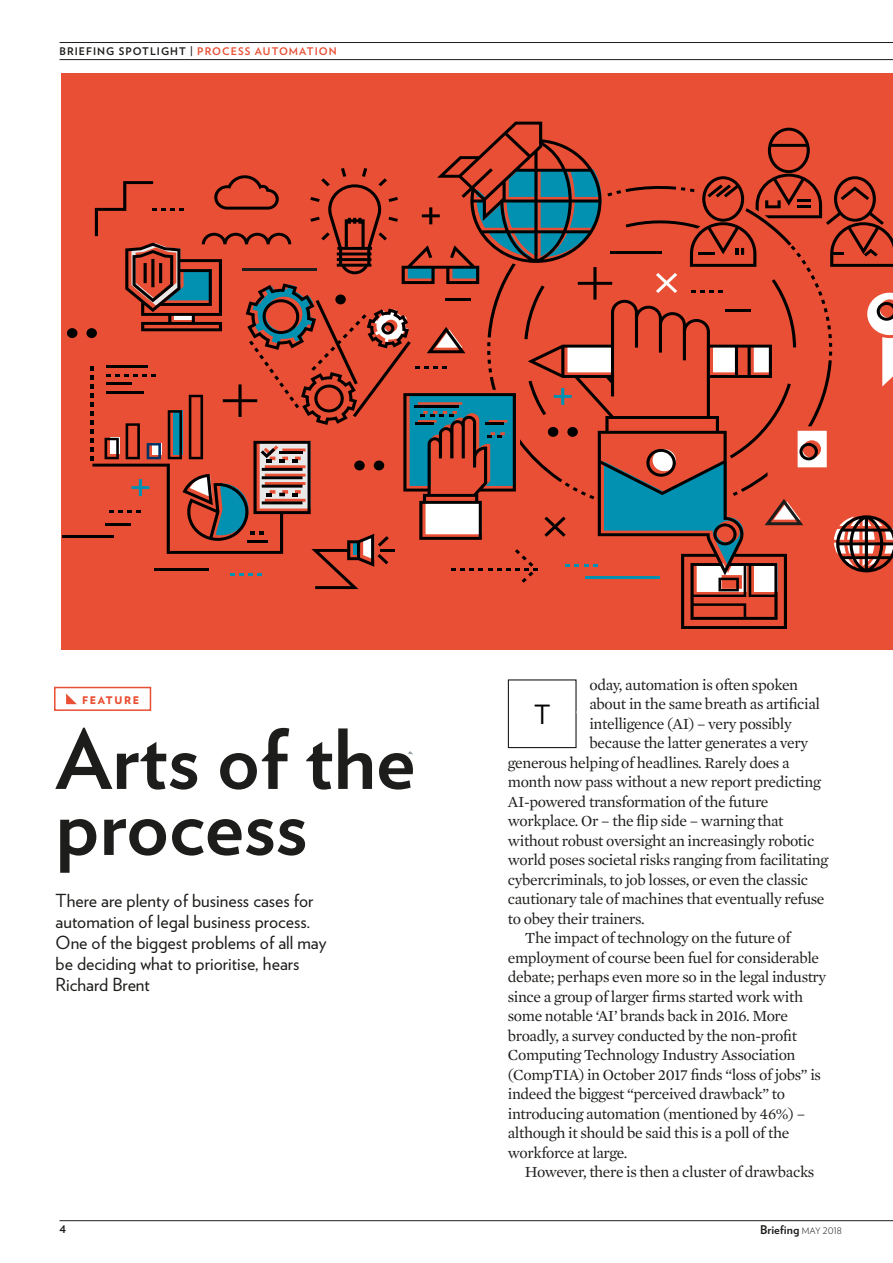
<style>
.page{position:relative;width:893px;height:1263px;background:#fff}
.page>*{position:absolute;margin:0;border:0;box-sizing:border-box;transform-origin:0 0}
.Feature_Headline{font:700 82.5px/66px "Verlag";color:#1d1d1b}
.Feature_1st_para{font:26.4px "Verlag";color:#000}
.Sell{font:18px/21px "Verlag";color:#1d1d1b}
.Body_copy_with_i{font:15.75px/19.5px "Mercury Text G1";letter-spacing:-.025em;color:#1d1d1b}
.t1{font:700 12px "Verlag";color:#1d1d1b}
.t2{font:700 10.5px "Verlag";letter-spacing:.1em;color:#1d1d1b}
.t3{font:900 10.5px "Verlag";letter-spacing:.15em;color:#e94f34}
.s1{color:#e94f34}
.s2{font-weight:300;font-size:9px}
</style>
<div class="page">
<hr style="left:60px;top:59px;width:833px;height:1px;background:#1d1d1b">
<hr style="left:60px;top:1220px;width:833px;height:1px;background:#1d1d1b">
<hr style="left:60px;top:42px;width:833px;height:1px;background:#1d1d1b">
<svg style="left:66px;top:693px;width:11px;height:11px"></svg>
<div style="left:54px;top:687px;width:97px;height:24px;border:2px solid #e94f34"></div>
<div style="left:508px;top:679px;width:69px;height:69px;border:1px solid #1d1d1b"></div>
<div style="left:61px;top:73px;width:832px;height:577px;background:#e94f34"></div>
<div style="left:67px;top:328px;width:10px;height:10px;background:#000;border-radius:50%"></div>
<div style="left:86px;top:328px;width:11px;height:10px;background:#000;border-radius:50%"></div>
<hr style="left:62px;top:534px;width:52px;height:3px;background:#000">
<svg style="left:681px;top:592px;width:106px;height:37px"></svg>
<svg style="left:91px;top:121px;width:802px;height:471px"></svg>
<p class="t2" style="left:60px;top:43px;width:279px">BRIEFING SPOTLIGHT | <span class="s1">PROCESS AUTOMATION</span></p>
<p class="t3" style="left:82px;top:692px;width:58px">FEATURE</p>
<p class="Feature_Headline" style="left:56px;top:722px;width:361px">Arts of the process</p>
<p class="Sell" style="left:56px;top:889px;width:273px">There are plenty of business cases for automation of legal business process.<br>One of the biggest problems of all may be deciding what to prioritise, hears Richard Brent</p>
<p class="Body_copy_with_i" style="left:589px;top:675px;width:210px">oday, automation is often spoken</p>
<p class="Body_copy_with_i" style="left:589px;top:694px;width:232px">about in the same breath as artificial</p>
<p class="Body_copy_with_i" style="left:589px;top:714px;width:204px">intelligence (AI) – very possibly</p>
<p class="Body_copy_with_i" style="left:589px;top:733px;width:220px">because the latter generates a very</p>
<p class="Body_copy_with_i" style="left:508px;top:753px;width:283px">generous helping of headlines. Rarely does a</p>
<p class="Body_copy_with_i" style="left:508px;top:772px;width:314px">month now pass without a new report predicting</p>
<p class="Body_copy_with_i" style="left:508px;top:792px;width:262px">AI-powered transformation of the future</p>
<p class="Body_copy_with_i" style="left:508px;top:811px;width:277px">workplace. Or – the flip side – warning that</p>
<p class="Body_copy_with_i" style="left:508px;top:831px;width:308px">without robust oversight an increasingly robotic</p>
<p class="Body_copy_with_i" style="left:508px;top:850px;width:322px">world poses societal risks ranging from facilitating</p>
<p class="Body_copy_with_i" style="left:508px;top:870px;width:302px">cybercriminals, to job losses, or even the classic</p>
<p class="Body_copy_with_i" style="left:508px;top:889px;width:318px">cautionary tale of machines that eventually refuse</p>
<p class="Body_copy_with_i" style="left:508px;top:909px;width:138px">to obey their trainers.</p>
<p class="Body_copy_with_i" style="left:508px;top:928px;width:320px;text-indent:17px">The impact of technology on the future of employment of course been fuel for considerable debate; perhaps even more so in the legal industry since a group of larger firms started work with some notable ‘AI’ brands back in 2016. More broadly, a survey conducted by the non-profit Computing Technology Industry Association (CompTIA) in October 2017 finds “loss of jobs” is indeed the biggest “perceived drawback” to introducing automation (mentioned by 46%) – although it should be said this is a poll of the workforce at large.</p>
<p class="Body_copy_with_i" style="left:525px;top:1162px;width:291px">However, there is then a cluster of drawbacks</p>
<p class="Feature_1st_para" style="left:534px;top:695px;width:18px">T</p>
<p class="t2" style="left:60px;top:1220px;width:8px">4</p>
<p class="t1" style="left:760px;top:1220px;width:83px">Briefing <span class="s2">MAY 2018</span></p>
</div>
